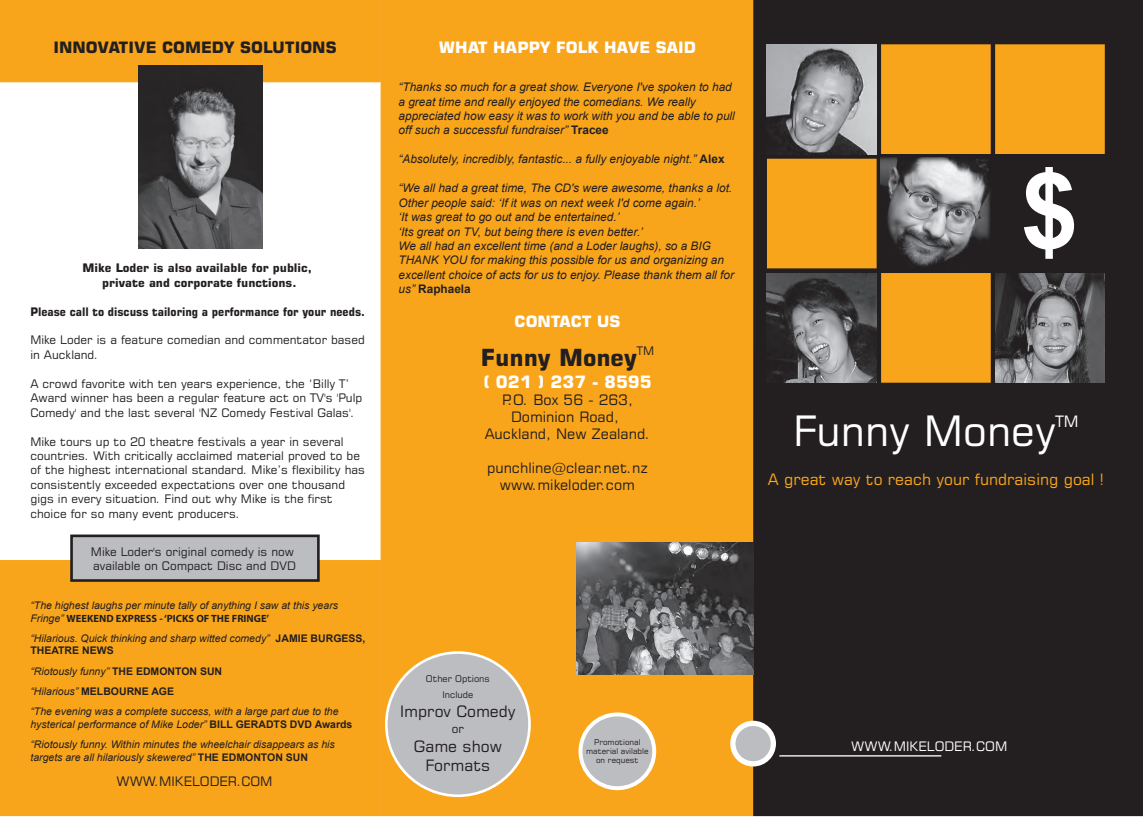
<style>
.page{position:relative;width:1143px;height:817px;background:#fff}
.page>*{position:absolute;margin:0;border:0;box-sizing:border-box;transform-origin:0 0}
.t1{font:700 105px "Arial";color:#fff}
.t2{font:42px "Square 721 BT";color:#fff}
.t3{font:700 23.62px "Square 721 BT";color:#231f20}
.t4{font:700 17px "Square 721 BT";color:#fff}
.t5{font:15.75px "Square 721 BT";color:#f9a51b}
.t6{font:700 15.75px "Square 721 BT";color:#fff}
.t7{font:15.75px/19px "Square 721 BT";color:#231f20;text-align:center}
.t8{font:700 15.75px "Square 721 BT";color:#231f20}
.t9{font:15.75px "Square 721 BT";color:#fff}
.t10{font:14.5px/17px "Square 721 BT";color:#231f20;text-align:center}
.t11{font:13.12px "Square 721 BT";color:#fff}
.t12{font:13.12px "Square 721 BT";color:#231f20}
.t13{font:italic 11.75px/14.4px "Arial";color:#231f20}
.t14{font:11.75px/14.5px "Square 721 BT";color:#231f20}
.t15{font:700 11.75px/14.4px "Square 721 BT";color:#231f20;text-align:center}
.t16{font:700 11.75px "Square 721 BT";color:#231f20;scale:.91 1}
.t17{font:italic 10.5px/20.4px "Arial";color:#231f20}
.t18{font:9.25px/15.8px "Square 721 BT";color:#231f20;text-align:center}
.t19{font:8px/9.4px "Square 721 BT";color:#231f20;text-align:center}
.s1{font-family:"Myriad";font-weight:700;font-style:normal}
.s2{font-weight:700;font-style:normal}
</style>
<div class="page">
<div style="left:753px;top:0;width:390px;height:816px;background:#231f20"></div>
<div style="left:380px;top:0;width:373px;height:816px;background:#f9a51b"></div>
<div style="left:0;top:0;width:381px;height:82px;background:#f9a51b"></div>
<div style="left:0;top:560px;width:381px;height:256px;background:#f9a51b"></div>
<svg style="left:779px;top:755px;width:163px;height:2px"></svg>
<div style="left:386px;top:652px;width:143px;height:143px;background:#bcbdc0;border-radius:50%"></div>
<div style="left:385px;top:651px;width:146px;height:146px;border:3px solid #fff;border-radius:50%"></div>
<div style="left:733px;top:723px;width:40px;height:40px;background:#bcbdc0;border-radius:50%"></div>
<div style="left:730px;top:720px;width:46px;height:46px;border:5px solid #fff;border-radius:50%"></div>
<div style="left:580px;top:714px;width:74px;height:74px;background:#bcbdc0;border-radius:50%"></div>
<div style="left:578px;top:712px;width:78px;height:78px;border:4px solid #fff;border-radius:50%"></div>
<img style="left:138px;top:65px;width:124px;height:184px">
<div style="left:72px;top:536px;width:246px;height:44px;background:#bcbdc0"></div>
<div style="left:70px;top:534px;width:250px;height:47px;border:3px solid #231f20"></div>
<img style="left:576px;top:542px;width:177px;height:132px">
<img style="left:767px;top:44px;width:109px;height:110px">
<img style="left:880px;top:158px;width:110px;height:109px">
<img style="left:767px;top:273px;width:109px;height:109px">
<img style="left:995px;top:273px;width:109px;height:109px">
<div style="left:767px;top:159px;width:109px;height:109px;background:#f9a51b"></div>
<div style="left:881px;top:273px;width:109px;height:109px;background:#f9a51b"></div>
<div style="left:881px;top:44px;width:109px;height:110px;background:#f9a51b"></div>
<div style="left:995px;top:44px;width:109px;height:110px;background:#f9a51b"></div>
<p class="t8" style="left:53px;top:37px;width:285px">INNOVATIVE COMEDY SOLUTIONS</p>
<p class="t15" style="left:83px;top:261px;width:231px">Mike Loder is also available for public, private and corporate functions.</p>
<p class="t16" style="left:30px;top:304px;width:369px">Please call to discuss tailoring a performance for your needs.</p>
<p class="t14" style="left:30px;top:333px;width:336px">Mike Loder is a feature comedian and commentator based in Auckland.</p>
<p class="t14" style="left:30px;top:376px;width:333px">A crowd favorite with ten years experience, the ‘Billy T’<br>Award winner has been a regular feature act on TV's 'Pulp<br>Comedy' and the last several 'NZ Comedy Festival Galas'.</p>
<p class="t14" style="left:30px;top:434px;width:336px">Mike tours up to 20 theatre festivals a year in several countries. With critically acclaimed material proved to be of the highest international standard. Mike’s flexibility has consistently exceeded expectations over one thousand gigs in every situation. Find out why Mike is the first choice for so many event producers.</p>
<p class="t14" style="left:91px;top:544px;width:206px">Mike Loder's original comedy is now available on Compact Disc and DVD</p>
<p class="t17" style="left:30px;top:599px;width:309px;line-height:12.5px">“The highest laughs per minute tally of anything I saw at this years<br>Fringe” <span class="s1">WEEKEND EXPRESS - ‘PICKS OF THE FRINGE’</span></p>
<p class="t17" style="left:30px;top:632px;width:336px;line-height:12.5px">“Hilarious. Quick thinking and sharp witted comedy” <span class="s2">JAMIE BURGESS,<br>THEATRE NEWS</span></p>
<p class="t17" style="left:30px;top:661px;width:310px">“Riotously funny” <span class="s2">THE EDMONTON SUN<br></span>“Hilarious” <span class="s2">MELBOURNE AGE<br></span>“The evening was a complete success, with a large part due to the</p>
<p class="t17" style="left:30px;top:714px;width:323px">hysterical performance of Mike Loder” <span class="s2">BILL GERADTS DVD Awards </span>“Riotously funny. Within minutes the wheelchair disappears as his</p>
<p class="t17" style="left:30px;top:747px;width:279px">targets are all hilariously skewered” <span class="s2">THE EDMONTON SUN</span></p>
<p class="t12" style="left:116px;top:773px;width:158px">WWW.MIKELODER.COM</p>
<p class="t6" style="left:439px;top:38px;width:259px">WHAT HAPPY FOLK HAVE SAID</p>
<p class="t13" style="left:398px;top:80px;width:338px">“Thanks so much for a great show. Everyone I've spoken to had a great time and really enjoyed the comedians. We really appreciated how easy it was to work with you and be able to pull off such a successful fundraiser” <span class="s2">Tracee</span></p>
<p class="t13" style="left:398px;top:152px;width:327px">“Absolutely, incredibly, fantastic... a fully enjoyable night.” <span class="s2">Alex</span></p>
<p class="t13" style="left:398px;top:181px;width:337px">“We all had a great time, The CD's were awesome, thanks a lot.<br>Other people said: ‘If it was on next week I'd come again.’<br>‘It was great to go out and be entertained.’<br>‘Its great on TV, but being there is even better.’<br>We all had an excellent time (and a Loder laughs), so a BIG THANK YOU for making this possible for us and organizing an excellent choice of acts for us to enjoy. Please thank them all for us” <span class="s2">Raphaela</span></p>
<p class="t6" style="left:514px;top:311px;width:107px">CONTACT US</p>
<p class="t3" style="left:481px;top:342px;width:175px">Funny Money<sup>TM</sup></p>
<p class="t4" style="left:483px;top:371px;width:170px">( 021 ) 237 - 8595</p>
<p class="t10" style="left:484px;top:391px;width:167px">P.O. Box 56 - 263,<br>Dominion Road,<br>Auckland, New Zealand.</p>
<p class="t10" style="left:487px;top:459px;width:162px">punchline@clear.net.nz www.mikeloder.com</p>
<p class="t1" style="left:1020px;top:142px;width:60px">$</p>
<p class="t2" style="left:793px;top:404px;width:264px">Funny Money</p>
<p class="t9" style="left:1055px;top:412px;width:24px">TM</p>
<p class="t5" style="left:768px;top:469px;width:337px">A great way to reach your fundraising goal !</p>
<p class="t18" style="left:426px;top:671px;width:65px">Other Options<br>Include</p>
<p class="t7" style="left:400px;top:701px;width:117px">Improv Comedy</p>
<p class="t14" style="left:452px;top:721px;width:14px">or</p>
<p class="t7" style="left:414px;top:736px;width:90px">Game show<br>Formats</p>
<p class="t19" style="left:586px;top:737px;width:64px">Promotional material avilable on request</p>
<p class="t11" style="left:851px;top:737px;width:158px">WWW.MIKELODER.COM</p>
</div>
